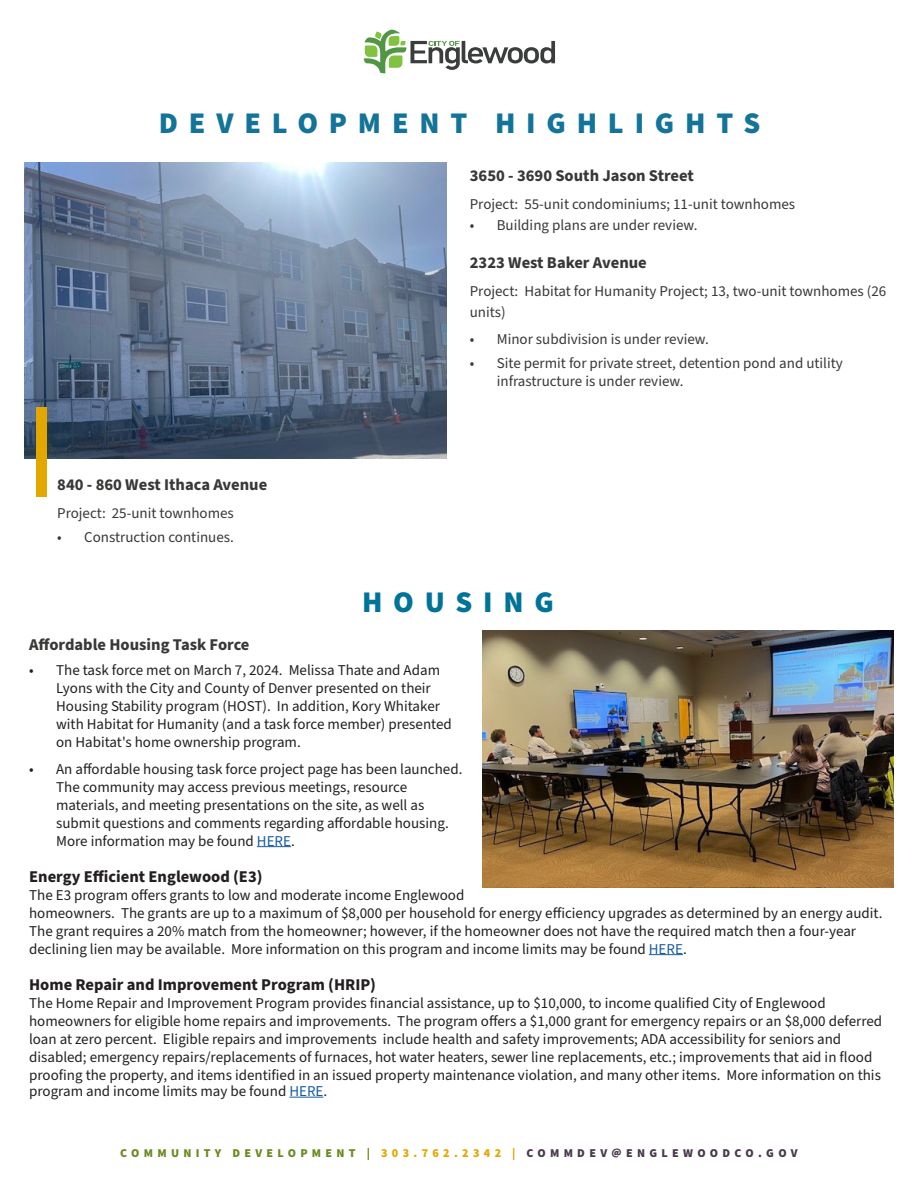
<style>
.page{position:relative;width:918px;height:1188px;background:#fff}
.page>*{position:absolute;margin:0;border:0;box-sizing:border-box;transform-origin:0 0}
.t1{font:900 30px "Source Sans Pro";letter-spacing:.36em;color:#137499}
.t2{font:900 30px "Source Sans Pro";letter-spacing:.36em;color:#007398}
.Heading_3{font:700 16.5px "Source Sans Pro";color:#393837}
.t3{font:700 16.5px "Source Sans Pro";color:#231f20}
.t4{font:15px/18px "Source Sans Pro";color:#231f20}
.t5{font:15px/21px "Source Sans Pro";color:#393837}
.Footer_-_H4{font:900 12px "Source Sans Pro";letter-spacing:.36em;color:#49384c}
.s1{color:#175d9e}
.s2{color:#6b8a20}
.s3{color:#e3a800}
</style>
<div class="page">
<hr style="left:257px;top:846px;width:34px;height:1px;background:#175d9e">
<hr style="left:649px;top:954px;width:34px;height:1px;background:#175d9e">
<hr style="left:289px;top:1097px;width:34px;height:1px;background:#175d9e">
<svg style="left:364px;top:30px;width:191px;height:43px"></svg>
<img style="left:25px;top:162px;width:422px;height:297px">
<div style="left:36px;top:408px;width:10px;height:89px;background:#e3a800"></div>
<img style="left:483px;top:631px;width:410px;height:257px">
<p class="t1" style="left:159px;top:102px;width:603px">DEVELOPMENT HIGHLIGHTS</p>
<h3 class="Heading_3" style="left:57px;top:473px;width:212px">840 - 860 West Ithaca Avenue</h3>
<p class="t5" style="left:57px;top:503px;width:178px">Project: 25-unit townhomes</p>
<p class="t5" style="left:57px;top:527px;width:178px">• Construction continues.</p>
<h3 class="Heading_3" style="left:470px;top:164px;width:226px">3650 - 3690 South Jason Street</h3>
<p class="t5" style="left:470px;top:194px;width:327px">Project: 55-unit condominiums; 11-unit townhomes</p>
<p class="t5" style="left:470px;top:215px;width:229px">• Building plans are under review.</p>
<h3 class="Heading_3" style="left:470px;top:251px;width:179px">2323 West Baker Avenue</h3>
<p class="t5" style="left:470px;top:281px;width:418px">Project: Habitat for Humanity Project; 13, two-unit townhomes (26 units)</p>
<p class="t5" style="left:470px;top:329px;width:241px">• Minor subdivision is under review.</p>
<p class="t5" style="left:497px;top:354px;width:348px;line-height:18px;text-indent:-27px">• Site permit for private street, detention pond and utility infrastructure is under review.</p>
<p class="t2" style="left:362px;top:581px;width:193px">HOUSING</p>
<h3 class="Heading_3" style="left:29px;top:633px;width:222px">Affordable Housing Task Force</h3>
<p class="t4" style="left:56px;top:661px;width:397px;text-indent:-27px">• The task force met on March 7, 2024. Melissa Thate and Adam Lyons with the City and County of Denver presented on their Housing Stability program (HOST). In addition, Kory Whitaker with Habitat for Humanity (and a task force member) presented on Habitat's home ownership program.</p>
<p class="t4" style="left:56px;top:760px;width:408px;text-indent:-27px">• An affordable housing task force project page has been launched.<br>The community may access previous meetings, resource materials, and meeting presentations on the site, as well as submit questions and comments regarding affordable housing.<br>More information may be found <span class="s1">HERE</span>.</p>
<p class="t3" style="left:29px;top:865px;width:235px">Energy Efficient Englewood (E3)</p>
<p class="t4" style="left:29px;top:886px;width:855px">The E3 program offers grants to low and moderate income Englewood<br>homeowners. The grants are up to a maximum of $8,000 per household for energy efficiency upgrades as determined by an energy audit.<br>The grant requires a 20% match from the homeowner; however, if the homeowner does not have the required match then a four-year declining lien may be available. More information on this program and income limits may be found <span class="s1">HERE</span>.</p>
<p class="t3" style="left:29px;top:973px;width:348px">Home Repair and Improvement Program (HRIP)</p>
<p class="t4" style="left:29px;top:994px;width:855px">The Home Repair and Improvement Program provides financial assistance, up to $10,000, to income qualified City of Englewood homeowners for eligible home repairs and improvements. The program offers a $1,000 grant for emergency repairs or an $8,000 deferred loan at zero percent. Eligible repairs and improvements include health and safety improvements; ADA accessibility for seniors and disabled; emergency repairs/replacements of furnaces, hot water heaters, sewer line replacements, etc.; improvements that aid in flood proofing the property, and items identified in an issued property maintenance violation, and many other items. More information on this</p>
<p class="t4" style="left:29px;top:1083px;width:300px">program and income limits may be found <span class="s1">HERE</span>.</p>
<h4 class="Footer_-_H4" style="left:120px;top:1145px;width:679px"><span class="s2">COMMUNITY DEVELOPMENT |</span> <span class="s3">303.762.2342 |</span> COMMDEV@ENGLEWOODCO.GOV</h4>
</div>
